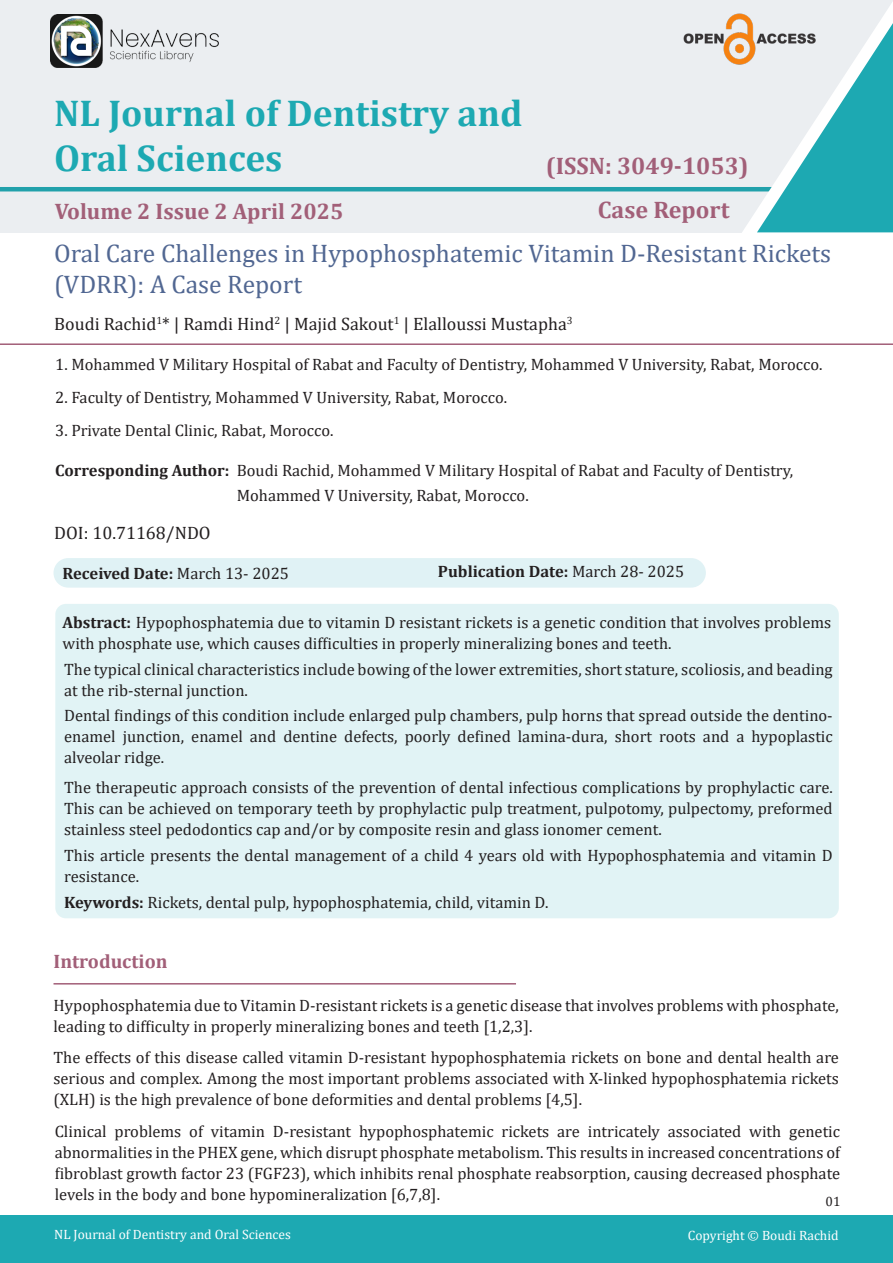
<style>
.page{position:relative;width:893px;height:1263px;background:#fff}
.page>*{position:absolute;margin:0;border:0;box-sizing:border-box;transform-origin:0 0}
.t1{font:700 37.5px "Cambria";color:#1da9b2}
.t2{font:25.5px/30.6px "Cambria";color:#516792}
.t3{font:700 24px "Cambria";color:#a25f78}
.t4{font:700 22.5px "Cambria";color:#a25f78}
.t5{font:700 19.5px "Cambria";color:#a25f78}
.t6{font:18px "Cambria";color:#231f20}
.t7{font:16.5px/21px "Cambria";color:#231f20}
.t8{font:700 16.5px "Cambria";color:#231f20}
.t9{font:13.5px "Cambria";color:#fff}
.t10{font:13.5px "Cambria";color:#231f20}
.s1{font-weight:700}
.s2{font-weight:400}
</style>
<div class="page">
<div style="left:54px;top:558px;width:652px;height:30px;background:#e0f2f5;border-radius:15px"></div>
<div style="left:55px;top:604px;width:784px;height:314px;background:#e1f3f5;border-radius:11px"></div>
<div style="left:0;top:0;width:893px;height:232px;background:#ebeef1"></div>
<div style="left:0;top:1215px;width:893px;height:48px;background:#1da9b2"></div>
<hr style="left:0;top:187px;width:804px;height:4px;background:#21a1ab">
<hr style="left:0;top:343px;width:893px;height:2px;background:#a25f78">
<svg style="left:741px;top:2px;width:152px;height:231px"></svg>
<img style="left:683px;top:14px;width:134px;height:51px">
<img style="left:50px;top:15px;width:169px;height:53px">
<hr style="left:54px;top:983px;width:462px;height:1px;background:#a25f78">
<p class="t1" style="left:54px;top:86px;width:470px">NL Journal of Dentistry and</p>
<p class="t1" style="left:54px;top:131px;width:230px">Oral Sciences</p>
<p class="t4" style="left:55px;top:195px;width:290px">Volume 2 Issue 2 April 2025</p>
<p class="t3" style="left:546px;top:149px;width:204px">(ISSN: 3049-1053)</p>
<p class="t3" style="left:598px;top:193px;width:133px">Case Report</p>
<p class="t2" style="left:54px;top:238px;width:778px">Oral Care Challenges in Hypophosphatemic Vitamin D-Resistant Rickets (VDRR): A Case Report</p>
<p class="t6" style="left:54px;top:313px;width:520px">Boudi Rachid<sup>1</sup>* | Ramdi Hind<sup>2</sup> | Majid Sakout<sup>1</sup> | Elalloussi Mustapha<sup>3</sup></p>
<p class="t7" style="left:55px;top:354px;width:769px">1. Mohammed V Military Hospital of Rabat and Faculty of Dentistry, Mohammed V University, Rabat, Morocco.</p>
<p class="t7" style="left:55px;top:387px;width:453px">2. Faculty of Dentistry, Mohammed V University, Rabat, Morocco.</p>
<p class="t7" style="left:55px;top:420px;width:280px">3. Private Dental Clinic, Rabat, Morocco.</p>
<p class="t7" style="left:55px;top:460px;width:739px"><span class="s1">Corresponding Author:</span> Boudi Rachid, Mohammed V Military Hospital of Rabat and Faculty of Dentistry,</p>
<p class="t7" style="left:237px;top:484px;width:294px">Mohammed V University, Rabat, Morocco.</p>
<p class="t6" style="left:54px;top:522px;width:158px">DOI: 10.71168/NDO</p>
<p class="t8" style="left:63px;top:562px;width:228px">Received Date: <span class="s2">March 13- 2025</span></p>
<p class="t8" style="left:438px;top:560px;width:248px">Publication Date: <span class="s2">March 28- 2025</span></p>
<p class="t7" style="left:63px;top:611px;width:770px"><span class="s1">Abstract:</span> Hypophosphatemia due to vitamin D resistant rickets is a genetic condition that involves problems with phosphate use, which causes difficulties in properly mineralizing bones and teeth.</p>
<p class="t7" style="left:64px;top:659px;width:770px">The typical clinical characteristics include bowing of the lower extremities, short stature, scoliosis, and beading at the rib-sternal junction.</p>
<p class="t7" style="left:64px;top:705px;width:770px;text-align:justify">Dental findings of this condition include enlarged pulp chambers, pulp horns that spread outside the dentino&shy;enamel junction, enamel and dentine defects, poorly defined lamina-dura, short roots and a hypoplastic alveolar ridge.</p>
<p class="t7" style="left:64px;top:777px;width:770px;text-align:justify">The therapeutic approach consists of the prevention of dental infectious complications by prophylactic care.<br>This can be achieved on temporary teeth by prophylactic pulp treatment, pulpotomy, pulpectomy, preformed stainless steel pedodontics cap and/or by composite resin and glass ionomer cement.</p>
<p class="t7" style="left:64px;top:844px;width:770px">This article presents the dental management of a child 4 years old with Hypophosphatemia and vitamin D resistance.</p>
<p class="t7" style="left:64px;top:891px;width:486px"><span class="s1">Keywords:</span> Rickets, dental pulp, hypophosphatemia, child, vitamin D.</p>
<p class="t5" style="left:54px;top:948px;width:116px">Introduction</p>
<p class="t7" style="left:54px;top:995px;width:787px">Hypophosphatemia due to Vitamin D-resistant rickets is a genetic disease that involves problems with phosphate, leading to difficulty in properly mineralizing bones and teeth [1,2,3].</p>
<p class="t7" style="left:54px;top:1047px;width:787px;text-align:justify">The effects of this disease called vitamin D-resistant hypophosphatemia rickets on bone and dental health are serious and complex. Among the most important problems associated with X-linked hypophosphatemia rickets (XLH) is the high prevalence of bone deformities and dental problems [4,5].</p>
<p class="t7" style="left:55px;top:1120px;width:787px;text-align:justify">Clinical problems of vitamin D-resistant hypophosphatemic rickets are intricately associated with genetic abnormalities in the PHEX gene, which disrupt phosphate metabolism. This results in increased concentrations of fibroblast growth factor 23 (FGF23), which inhibits renal phosphate reabsorption, causing decreased phosphate levels in the body and bone hypomineralization [6,7,8].</p>
<p class="t10" style="left:826px;top:1193px;width:16px">01</p>
<p class="t9" style="left:54px;top:1227px;width:238px">NL Journal of Dentistry and Oral Sciences</p>
<p class="t9" style="left:688px;top:1227px;width:152px">Copyright © Boudi Rachid</p>
</div>
